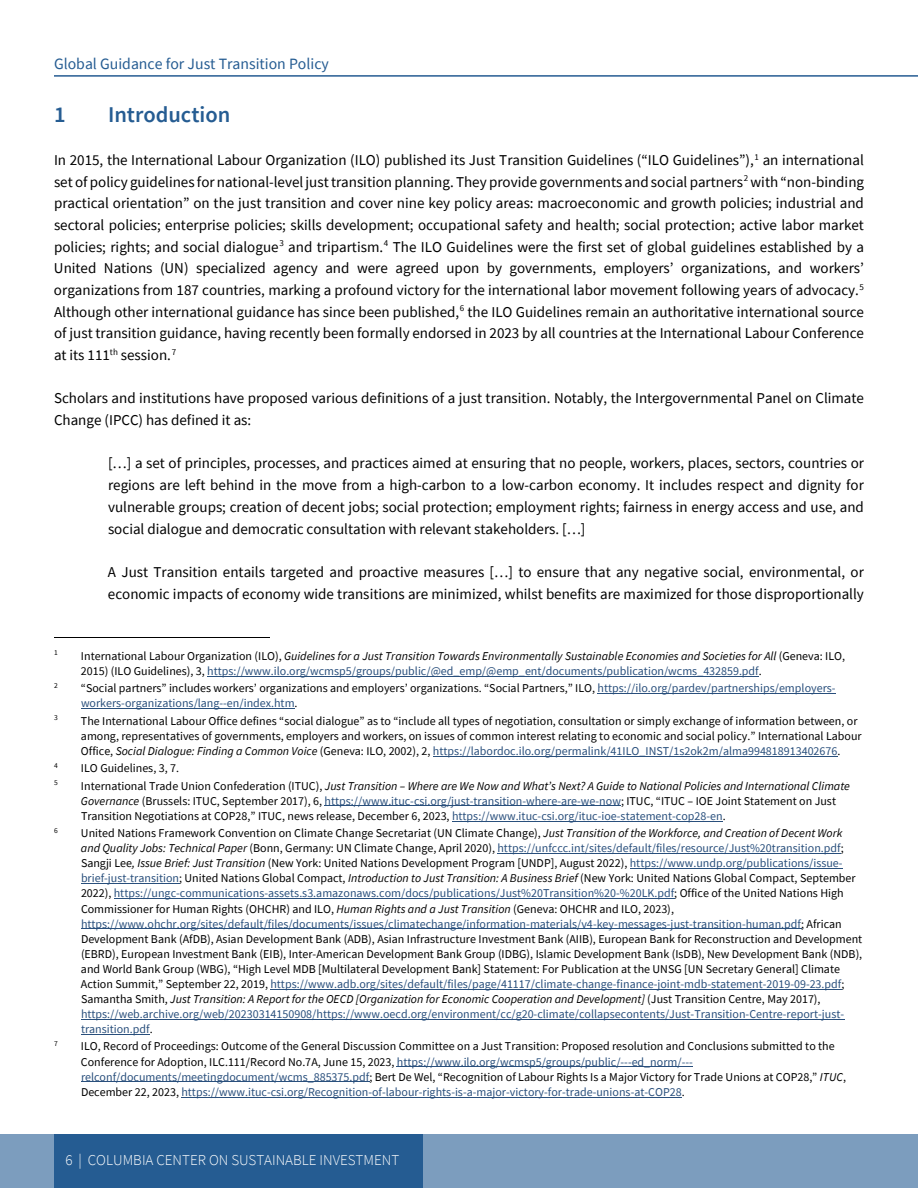
<style>
.page{position:relative;width:918px;height:1188px;background:#fff}
.page>*{position:absolute;margin:0;border:0;box-sizing:border-box;transform-origin:0 0}
.t1{font:600 22.5px "Source Sans Pro";color:#255c92}
.t2{font:15.75px "Source Sans Pro";color:#255c92}
.t3{font:15px/21.8px "Source Sans Pro";color:#000;text-align:justify}
.t4{font:300 15px "Source Sans Pro";color:#fff}
.t5{font:12px/15.1px "Source Sans Pro";color:#000}
.t6{font:12px/15.1px "Source Sans Pro";color:#294f7c}
.t7{font:7.5px "Source Sans Pro";color:#000}
.s1{color:#000}
.s2{font-style:italic;color:#000}
.s3{color:#294f7c}
.s4{font-style:italic}
</style>
<div class="page">
<div style="left:0;top:1134px;width:918px;height:54px;background:#7c9dbe"></div>
<div style="left:54px;top:1134px;width:368px;height:54px;background:#255c92"></div>
<hr style="left:54px;top:75px;width:864px;height:2px;background:#255c92">
<hr style="left:54px;top:637px;width:216px;height:1px;background:#000">
<hr style="left:207px;top:676px;width:552px;height:1px;background:#294f7c">
<hr style="left:598px;top:693px;width:238px;height:1px;background:#294f7c">
<hr style="left:81px;top:708px;width:214px;height:1px;background:#294f7c">
<hr style="left:433px;top:756px;width:405px;height:1px;background:#294f7c">
<hr style="left:325px;top:806px;width:296px;height:1px;background:#294f7c">
<hr style="left:452px;top:821px;width:271px;height:1px;background:#294f7c">
<hr style="left:498px;top:853px;width:343px;height:1px;background:#294f7c">
<hr style="left:630px;top:868px;width:213px;height:1px;background:#294f7c">
<hr style="left:81px;top:883px;width:98px;height:1px;background:#294f7c">
<hr style="left:114px;top:898px;width:560px;height:1px;background:#294f7c">
<hr style="left:81px;top:929px;width:720px;height:1px;background:#294f7c">
<hr style="left:270px;top:989px;width:572px;height:1px;background:#294f7c">
<hr style="left:81px;top:1019px;width:763px;height:1px;background:#294f7c">
<hr style="left:81px;top:1034px;width:69px;height:1px;background:#294f7c">
<hr style="left:397px;top:1066px;width:296px;height:1px;background:#294f7c">
<hr style="left:81px;top:1082px;width:288px;height:1px;background:#294f7c">
<hr style="left:181px;top:1097px;width:501px;height:1px;background:#294f7c">
<h2 class="t2" style="left:54px;top:54px;width:276px">Global Guidance for Just Transition Policy</h2>
<h1 class="t1" style="left:54px;top:99px;width:13px">1</h1>
<h1 class="t1" style="left:108px;top:99px;width:124px">Introduction</h1>
<p class="t3" style="left:54px;top:149px;width:812px">In 2015, the International Labour Organization (ILO) published its Just Transition Guidelines (“ILO Guidelines”),<sup>1</sup> an international set of policy guidelines for national-level just transition planning. They provide governments and social partners<sup>2</sup> with “non-binding practical orientation” on the just transition and cover nine key policy areas: macroeconomic and growth policies; industrial and sectoral policies; enterprise policies; skills development; occupational safety and health; social protection; active labor market policies; rights; and social dialogue<sup>3</sup> and tripartism.<sup>4</sup> The ILO Guidelines were the first set of global guidelines established by a United Nations (UN) specialized agency and were agreed upon by governments, employers’ organizations, and workers’ organizations from 187 countries, marking a profound victory for the international labor movement following years of advocacy.<sup>5<br></sup>Although other international guidance has since been published,<sup>6</sup> the ILO Guidelines remain an authoritative international source of just transition guidance, having recently been formally endorsed in 2023 by all countries at the International Labour Conference at its 111<sup>th</sup> session.<sup>7</sup></p>
<p class="t3" style="left:54px;top:388px;width:811px">Scholars and institutions have proposed various definitions of a just transition. Notably, the Intergovernmental Panel on Climate<br>Change (IPCC) has defined it as:</p>
<p class="t3" style="left:108px;top:452px;width:758px">[…] a set of principles, processes, and practices aimed at ensuring that no people, workers, places, sectors, countries or regions are left behind in the move from a high-carbon to a low-carbon economy. It includes respect and dignity for vulnerable groups; creation of decent jobs; social protection; employment rights; fairness in energy access and use, and social dialogue and democratic consultation with relevant stakeholders. […]</p>
<p class="t3" style="left:108px;top:561px;width:757px">A Just Transition entails targeted and proactive measures […] to ensure that any negative social, environmental, or economic impacts of economy wide transitions are minimized, whilst benefits are maximized for those disproportionally</p>
<p class="t7" style="left:54px;top:648px;width:5px">1</p>
<p class="t6" style="left:81px;top:648px;width:766px"><span class="s1">International Labour Organization (ILO),</span> <span class="s2">Guidelines for a Just Transition Towards Environmentally Sustainable Economies and Societies for All</span> <span class="s1">(Geneva: ILO,<br>2015) (ILO Guidelines), 3,</span> https://www.ilo.org/wcmsp5/groups/public/@ed_emp/@emp_ent/documents/publication/wcms_432859.pdf<span class="s1">.</span></p>
<p class="t7" style="left:54px;top:681px;width:5px">2</p>
<p class="t5" style="left:81px;top:681px;width:756px">“Social partners” includes workers’ organizations and employers’ organizations. “Social Partners,” ILO, <span class="s3">https://ilo.org/pardev/partnerships/employers&shy;workers-organizations/lang--en/index.htm</span>.</p>
<p class="t7" style="left:54px;top:713px;width:5px">3</p>
<p class="t5" style="left:81px;top:713px;width:782px">The International Labour Office defines “social dialogue” as to “include all types of negotiation, consultation or simply exchange of information between, or among, representatives of governments, employers and workers, on issues of common interest relating to economic and social policy.” International Labour<br>Office, <span class="s4">Social Dialogue: Finding a Common Voice</span> (Geneva: ILO, 2002), 2, <span class="s3">https://labordoc.ilo.org/permalink/41ILO_INST/1s2ok2m/alma994818913402676</span>.</p>
<p class="t7" style="left:54px;top:761px;width:5px">4</p>
<p class="t5" style="left:81px;top:761px;width:100px">ILO Guidelines, 3, 7.</p>
<p class="t7" style="left:54px;top:778px;width:5px">5</p>
<p class="t5" style="left:81px;top:778px;width:771px">International Trade Union Confederation (ITUC), <span class="s4">Just Transition – Where are We Now and What’s Next? A Guide to National Policies and International Climate<br>Governance</span> (Brussels: ITUC, September 2017), 6, <span class="s3">https://www.ituc-csi.org/just-transition-where-are-we-now</span>; ITUC, “ITUC – IOE Joint Statement on Just<br>Transition Negotiations at COP28,” ITUC, news release, December 6, 2023, <span class="s3">https://www.ituc-csi.org/ituc-ioe-statement-cop28-en</span>.</p>
<p class="t7" style="left:54px;top:825px;width:5px">6</p>
<p class="t5" style="left:81px;top:825px;width:783px">United Nations Framework Convention on Climate Change Secretariat (UN Climate Change), <span class="s4">Just Transition of the Workforce, and Creation of Decent Work and Quality Jobs: Technical Paper</span> (Bonn, Germany: UN Climate Change, April 2020), <span class="s3">https://unfccc.int/sites/default/files/resource/Just%20transition.pdf</span>; Sangji Lee<span class="s4">, Issue Brief: Just Transition</span> (New York: United Nations Development Program [UNDP], August 2022), <span class="s3">https://www.undp.org/publications/issue&shy;brief-just-transition</span>; United Nations Global Compact, <span class="s4">Introduction to Just Transition: A Business Brief</span> (New York: United Nations Global Compact, September 2022), <span class="s3">https://ungc-communications-assets.s3.amazonaws.com/docs/publications/Just%20Transition%20-%20LK.pdf</span>; Office of the United Nations High Commissioner for Human Rights (OHCHR) and ILO, <span class="s4">Human Rights and a Just Transition</span> (Geneva: OHCHR and ILO, 2023), <span class="s3">https://www.ohchr.org/sites/default/files/documents/issues/climatechange/information-materials/v4-key-messages-just-transition-human.pdf</span>; African Development Bank (AfDB), Asian Development Bank (ADB), Asian Infrastructure Investment Bank (AIIB), European Bank for Reconstruction and Development (EBRD), European Investment Bank (EIB), Inter-American Development Bank Group (IDBG), Islamic Development Bank (IsDB), New Development Bank (NDB), and World Bank Group (WBG), “High Level MDB [Multilateral Development Bank] Statement: For Publication at the UNSG [UN Secretary General] Climate Action Summit,” September 22, 2019, <span class="s3">https://www.adb.org/sites/default/files/page/41117/climate-change-finance-joint-mdb-statement-2019-09-23.pdf</span>; Samantha Smith, <span class="s4">Just Transition: A Report for the OECD [Organization for Economic Cooperation and Development]</span> (Just Transition Centre, May 2017), <span class="s3">https://web.archive.org/web/20230314150908/https://www.oecd.org/environment/cc/g20-climate/collapsecontents/Just-Transition-Centre-report-just&shy;transition.pdf</span>.</p>
<p class="t7" style="left:54px;top:1039px;width:5px">7</p>
<p class="t5" style="left:81px;top:1039px;width:767px">ILO, Record of Proceedings: Outcome of the General Discussion Committee on a Just Transition: Proposed resolution and Conclusions submitted to the Conference for Adoption, ILC.111/Record No.7A, June 15, 2023, <span class="s3">https://www.ilo.org/wcmsp5/groups/public/---ed_norm/--- relconf/documents/meetingdocument/wcms_885375.pdf</span>; Bert De Wel, “Recognition of Labour Rights Is a Major Victory for Trade Unions at COP28,” <span class="s4">ITUC</span>, December 22, 2023, <span class="s3">https://www.ituc-csi.org/Recognition-of-labour-rights-is-a-major-victory-for-trade-unions-at-COP28</span>.</p>
<p class="t4" style="left:65px;top:1151px;width:335px">6 | COLUMBIA CENTER ON SUSTAINABLE INVESTMENT</p>
</div>
